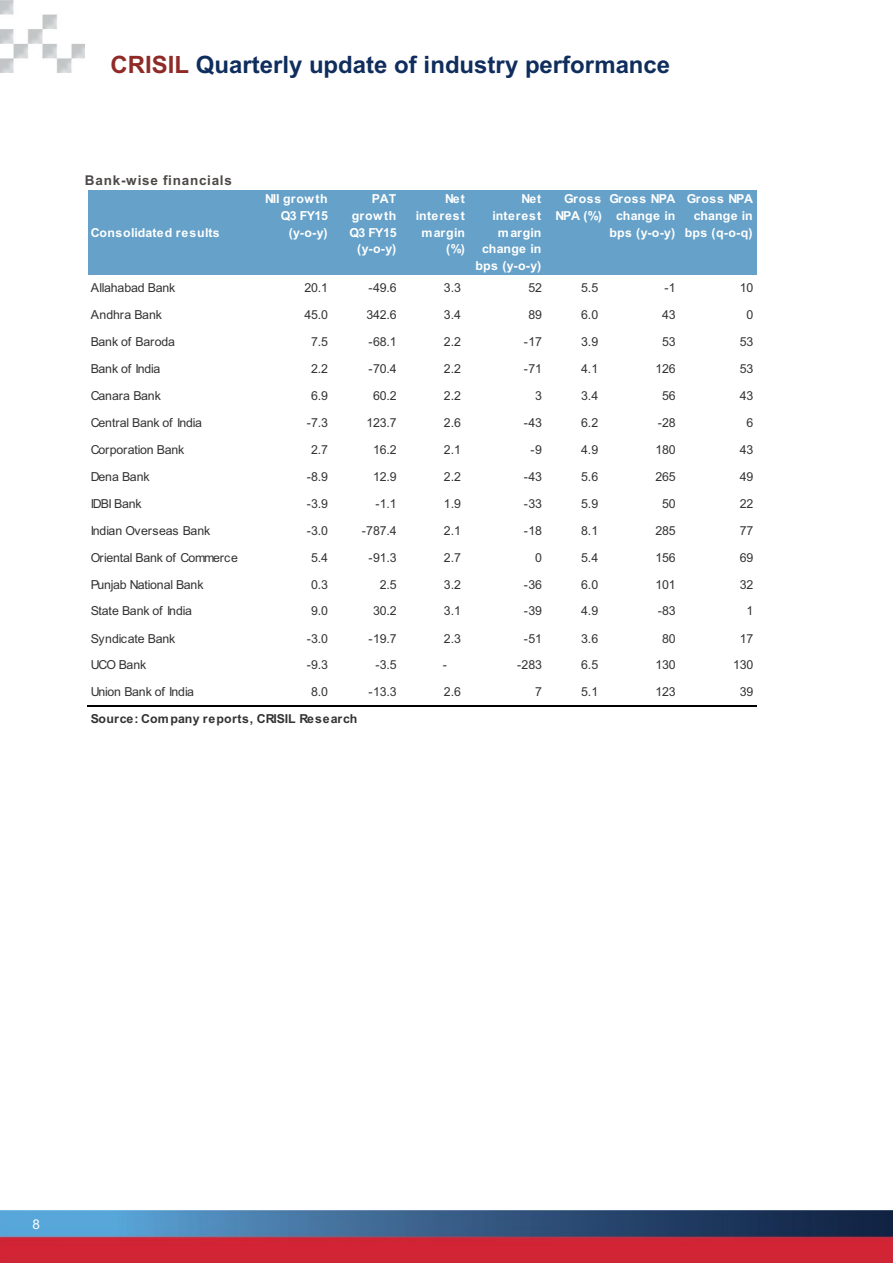
<style>
.page{position:relative;width:893px;height:1263px;background:#fff}
.page>*{position:absolute;margin:0;border:0;box-sizing:border-box;transform-origin:0 0}
.t1{font:700 24px "Arial";color:#0f2d5d}
.t2{font:700 13.5px "Arial";letter-spacing:.055em;color:#4d4948}
.t3{font:13.5px "Arial";color:#fff}
.t4{font:12.45px "Arial";letter-spacing:-.01em;color:#333}
.t5{font:700 12.45px/16.8px "Arial";letter-spacing:.02em;color:#fff;text-align:right}
.t6{font:700 12.45px "Arial";letter-spacing:.02em;color:#333}
.t7{font:700 12.45px/16.8px "Arial";letter-spacing:-.005em;color:#fff;text-align:right}
.t8{font:700 12.45px/16.8px "Arial";color:#fff;text-align:right}
.t9{font:700 12.45px/16.8px "Arial";letter-spacing:.045em;color:#fff;text-align:right}
.t10{font:12.45px "Arial";letter-spacing:-.035em;color:#333}
.s1{color:#8f2a27}
</style>
<div class="page">
<img style="left:0;top:1px;width:85px;height:72px">
<img style="left:0;top:1210px;width:892px;height:53px">
<div style="left:88px;top:190px;width:175px;height:85px;background:#65a1c9"></div>
<div style="left:262px;top:190px;width:494px;height:85px;background:#65a1c9"></div>
<hr style="left:87px;top:705px;width:669px;height:2px;background:#000">
<h1 class="t1" style="left:111px;top:56px;width:561px"><span class="s1">CRISIL</span> Quarterly update of industry performance</h1>
<p class="t2" style="left:85px;top:175px;width:148px">Bank-wise financials</p>
<p class="t5" style="left:91px;top:225px;width:131px">Consolidated results</p>
<p class="t7" style="left:265px;top:191px;width:65px">NII growth<br>Q3 FY15 (y-o-y)</p>
<p class="t8" style="left:349px;top:191px;width:49px">PAT growth<br>Q3 FY15 (y-o-y)</p>
<p class="t9" style="left:416px;top:191px;width:51px">Net interest margin (%)</p>
<p class="t5" style="left:475px;top:191px;width:67px">Net interest margin change in bps (y-o-y)</p>
<p class="t7" style="left:555px;top:191px;width:48px">Gross<br>NPA (%)</p>
<p class="t5" style="left:609px;top:191px;width:68px;text-align:center">Gross NPA change in bps (y-o-y)</p>
<p class="t5" style="left:684px;top:191px;width:70px">Gross NPA change in bps (q-o-q)</p>
<p class="t4" style="left:91px;top:283px;width:86px">Allahabad Bank</p>
<p class="t4" style="left:304px;top:283px;width:25px">20.1</p>
<p class="t4" style="left:368px;top:283px;width:30px">-49.6</p>
<p class="t4" style="left:444px;top:283px;width:18px">3.3</p>
<p class="t4" style="left:528px;top:283px;width:15px">52</p>
<p class="t4" style="left:581px;top:283px;width:18px">5.5</p>
<p class="t4" style="left:664px;top:283px;width:13px">-1</p>
<p class="t4" style="left:739px;top:283px;width:15px">10</p>
<p class="t4" style="left:91px;top:310px;width:73px">Andhra Bank</p>
<p class="t4" style="left:304px;top:310px;width:25px">45.0</p>
<p class="t4" style="left:366px;top:310px;width:32px">342.6</p>
<p class="t4" style="left:444px;top:310px;width:18px">3.4</p>
<p class="t4" style="left:528px;top:310px;width:15px">89</p>
<p class="t4" style="left:581px;top:310px;width:18px">6.0</p>
<p class="t4" style="left:662px;top:310px;width:15px">43</p>
<p class="t4" style="left:746px;top:310px;width:8px">0</p>
<p class="t4" style="left:91px;top:337px;width:86px">Bank of Baroda</p>
<p class="t4" style="left:311px;top:337px;width:18px">7.5</p>
<p class="t4" style="left:368px;top:337px;width:30px">-68.1</p>
<p class="t4" style="left:444px;top:337px;width:18px">2.2</p>
<p class="t4" style="left:524px;top:337px;width:20px">-17</p>
<p class="t4" style="left:581px;top:337px;width:18px">3.9</p>
<p class="t4" style="left:662px;top:337px;width:15px">53</p>
<p class="t4" style="left:739px;top:337px;width:15px">53</p>
<p class="t4" style="left:91px;top:364px;width:71px">Bank of India</p>
<p class="t4" style="left:311px;top:364px;width:18px">2.2</p>
<p class="t4" style="left:368px;top:364px;width:30px">-70.4</p>
<p class="t4" style="left:444px;top:364px;width:18px">2.2</p>
<p class="t4" style="left:524px;top:364px;width:20px">-71</p>
<p class="t4" style="left:581px;top:364px;width:18px">4.1</p>
<p class="t4" style="left:655px;top:364px;width:22px">126</p>
<p class="t4" style="left:739px;top:364px;width:15px">53</p>
<p class="t4" style="left:91px;top:391px;width:72px">Canara Bank</p>
<p class="t4" style="left:311px;top:391px;width:18px">6.9</p>
<p class="t4" style="left:373px;top:391px;width:25px">60.2</p>
<p class="t4" style="left:444px;top:391px;width:18px">2.2</p>
<p class="t4" style="left:535px;top:391px;width:8px">3</p>
<p class="t4" style="left:581px;top:391px;width:18px">3.4</p>
<p class="t4" style="left:662px;top:391px;width:15px">56</p>
<p class="t4" style="left:739px;top:391px;width:15px">43</p>
<p class="t4" style="left:91px;top:418px;width:113px">Central Bank of India</p>
<p class="t4" style="left:307px;top:418px;width:23px">-7.3</p>
<p class="t4" style="left:366px;top:418px;width:32px">123.7</p>
<p class="t4" style="left:444px;top:418px;width:18px">2.6</p>
<p class="t4" style="left:524px;top:418px;width:20px">-43</p>
<p class="t4" style="left:581px;top:418px;width:18px">6.2</p>
<p class="t4" style="left:657px;top:418px;width:20px">-28</p>
<p class="t4" style="left:746px;top:418px;width:8px">6</p>
<p class="t4" style="left:91px;top:445px;width:95px">Corporation Bank</p>
<p class="t4" style="left:311px;top:445px;width:18px">2.7</p>
<p class="t4" style="left:373px;top:445px;width:25px">16.2</p>
<p class="t4" style="left:444px;top:445px;width:18px">2.1</p>
<p class="t4" style="left:530px;top:445px;width:13px">-9</p>
<p class="t4" style="left:581px;top:445px;width:18px">4.9</p>
<p class="t4" style="left:655px;top:445px;width:22px">180</p>
<p class="t4" style="left:739px;top:445px;width:15px">43</p>
<p class="t4" style="left:91px;top:472px;width:60px">Dena Bank</p>
<p class="t4" style="left:307px;top:472px;width:23px">-8.9</p>
<p class="t4" style="left:373px;top:472px;width:25px">12.9</p>
<p class="t4" style="left:444px;top:472px;width:18px">2.2</p>
<p class="t4" style="left:524px;top:472px;width:20px">-43</p>
<p class="t4" style="left:581px;top:472px;width:18px">5.6</p>
<p class="t4" style="left:655px;top:472px;width:22px">265</p>
<p class="t4" style="left:739px;top:472px;width:15px">49</p>
<p class="t10" style="left:91px;top:499px;width:53px">IDBI Bank</p>
<p class="t4" style="left:307px;top:499px;width:23px">-3.9</p>
<p class="t4" style="left:375px;top:499px;width:23px">-1.1</p>
<p class="t4" style="left:444px;top:499px;width:18px">1.9</p>
<p class="t4" style="left:524px;top:499px;width:20px">-33</p>
<p class="t4" style="left:581px;top:499px;width:18px">5.9</p>
<p class="t4" style="left:662px;top:499px;width:15px">50</p>
<p class="t4" style="left:739px;top:499px;width:15px">22</p>
<p class="t4" style="left:91px;top:526px;width:121px">Indian Overseas Bank</p>
<p class="t4" style="left:307px;top:526px;width:23px">-3.0</p>
<p class="t4" style="left:362px;top:526px;width:36px">-787.4</p>
<p class="t4" style="left:444px;top:526px;width:18px">2.1</p>
<p class="t4" style="left:524px;top:526px;width:20px">-18</p>
<p class="t4" style="left:581px;top:526px;width:18px">8.1</p>
<p class="t4" style="left:655px;top:526px;width:22px">285</p>
<p class="t4" style="left:739px;top:526px;width:15px">77</p>
<p class="t4" style="left:91px;top:553px;width:149px">Oriental Bank of Commerce</p>
<p class="t4" style="left:311px;top:553px;width:18px">5.4</p>
<p class="t4" style="left:368px;top:553px;width:30px">-91.3</p>
<p class="t4" style="left:444px;top:553px;width:18px">2.7</p>
<p class="t4" style="left:535px;top:553px;width:8px">0</p>
<p class="t4" style="left:581px;top:553px;width:18px">5.4</p>
<p class="t4" style="left:655px;top:553px;width:22px">156</p>
<p class="t4" style="left:739px;top:553px;width:15px">69</p>
<p class="t4" style="left:91px;top:580px;width:114px">Punjab National Bank</p>
<p class="t4" style="left:311px;top:580px;width:18px">0.3</p>
<p class="t4" style="left:380px;top:580px;width:18px">2.5</p>
<p class="t4" style="left:444px;top:580px;width:18px">3.2</p>
<p class="t4" style="left:524px;top:580px;width:20px">-36</p>
<p class="t4" style="left:581px;top:580px;width:18px">6.0</p>
<p class="t4" style="left:655px;top:580px;width:22px">101</p>
<p class="t4" style="left:739px;top:580px;width:15px">32</p>
<p class="t4" style="left:91px;top:607px;width:103px">State Bank of India</p>
<p class="t4" style="left:311px;top:607px;width:18px">9.0</p>
<p class="t4" style="left:373px;top:607px;width:25px">30.2</p>
<p class="t4" style="left:444px;top:607px;width:18px">3.1</p>
<p class="t4" style="left:524px;top:607px;width:20px">-39</p>
<p class="t4" style="left:581px;top:607px;width:18px">4.9</p>
<p class="t4" style="left:657px;top:607px;width:20px">-83</p>
<p class="t4" style="left:746px;top:607px;width:8px">1</p>
<p class="t4" style="left:91px;top:634px;width:86px">Syndicate Bank</p>
<p class="t4" style="left:307px;top:634px;width:23px">-3.0</p>
<p class="t4" style="left:368px;top:634px;width:30px">-19.7</p>
<p class="t4" style="left:444px;top:634px;width:18px">2.3</p>
<p class="t4" style="left:524px;top:634px;width:20px">-51</p>
<p class="t4" style="left:581px;top:634px;width:18px">3.6</p>
<p class="t4" style="left:662px;top:634px;width:15px">80</p>
<p class="t4" style="left:739px;top:634px;width:15px">17</p>
<p class="t4" style="left:91px;top:661px;width:57px">UCO Bank</p>
<p class="t4" style="left:307px;top:661px;width:23px">-9.3</p>
<p class="t4" style="left:375px;top:661px;width:23px">-3.5</p>
<p class="t4" style="left:443px;top:661px;width:6px">-</p>
<p class="t4" style="left:517px;top:661px;width:26px">-283</p>
<p class="t4" style="left:581px;top:661px;width:18px">6.5</p>
<p class="t4" style="left:655px;top:661px;width:22px">130</p>
<p class="t4" style="left:733px;top:661px;width:22px">130</p>
<p class="t4" style="left:91px;top:688px;width:105px">Union Bank of India</p>
<p class="t4" style="left:311px;top:688px;width:18px">8.0</p>
<p class="t4" style="left:368px;top:688px;width:30px">-13.3</p>
<p class="t4" style="left:444px;top:688px;width:18px">2.6</p>
<p class="t4" style="left:535px;top:688px;width:8px">7</p>
<p class="t4" style="left:581px;top:688px;width:18px">5.1</p>
<p class="t4" style="left:655px;top:688px;width:22px">123</p>
<p class="t4" style="left:739px;top:688px;width:15px">39</p>
<p class="t6" style="left:91px;top:715px;width:268px">Source: Company reports, CRISIL Research</p>
<p class="t3" style="left:33px;top:1219px;width:9px">8</p>
</div>
